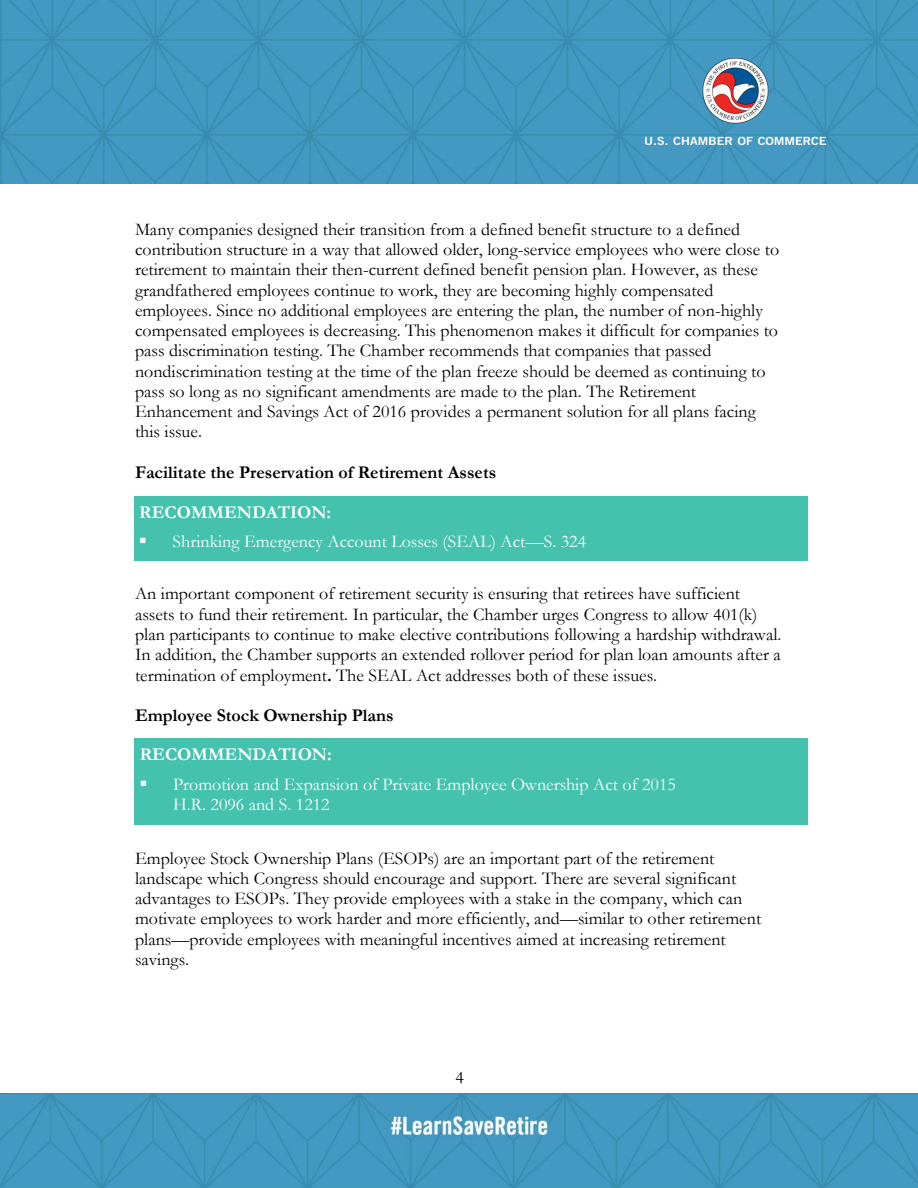
<style>
.page{position:relative;width:918px;height:1188px;background:#fff}
.page>*{position:absolute;margin:0;border:0;box-sizing:border-box;transform-origin:0 0}
.t1{font:18px/20.2px "Garamond";color:#000}
.t2{font:18px "Garamond";color:#fff}
.t3{font:700 18px "Garamond";color:#000}
.t4{font:700 18px "Garamond";color:#fff}
.s1{font-weight:700}
</style>
<div class="page">
<img style="left:0;top:1092px;width:918px;height:96px">
<img style="left:0;top:0;width:918px;height:183px">
<img style="left:646px;top:58px;width:179px;height:87px">
<div style="left:1px;top:1062px;width:917px;height:31px;background:#fff"></div>
<div style="left:134px;top:496px;width:674px;height:65px;background:#44c2ad"></div>
<div style="left:135px;top:738px;width:673px;height:86px;background:#44c2ad"></div>
<p class="t1" style="left:135px;top:219px;width:646px">Many companies designed their transition from a defined benefit structure to a defined contribution structure in a way that allowed older, long-service employees who were close to retirement to maintain their then-current defined benefit pension plan. However, as these grandfathered employees continue to work, they are becoming highly compensated employees. Since no additional employees are entering the plan, the number of non-highly compensated employees is decreasing. This phenomenon makes it difficult for companies to pass discrimination testing. The Chamber recommends that companies that passed nondiscrimination testing at the time of the plan freeze should be deemed as continuing to pass so long as no significant amendments are made to the plan. The Retirement Enhancement and Savings Act of 2016 provides a permanent solution for all plans facing this issue.</p>
<p class="t3" style="left:135px;top:462px;width:363px">Facilitate the Preservation of Retirement Assets</p>
<p class="t4" style="left:139px;top:502px;width:193px">RECOMMENDATION:</p>
<p class="t2" style="left:139px;top:532px;width:449px">▪ Shrinking Emergency Account Losses (SEAL) Act—S. 324</p>
<p class="t1" style="left:135px;top:584px;width:648px">An important component of retirement security is ensuring that retirees have sufficient assets to fund their retirement. In particular, the Chamber urges Congress to allow 401(k) plan participants to continue to make elective contributions following a hardship withdrawal.<br>In addition, the Chamber supports an extended rollover period for plan loan amounts after a termination of employment<span class="s1">.</span> The SEAL Act addresses both of these issues.</p>
<h1 class="t3" style="left:135px;top:705px;width:260px">Employee Stock Ownership Plans</h1>
<p class="t4" style="left:140px;top:744px;width:193px">RECOMMENDATION:</p>
<p class="t2" style="left:139px;top:774px;width:538px">▪ Promotion and Expansion of Private Employee Ownership Act of 2015</p>
<p class="t2" style="left:173px;top:794px;width:158px">H.R. 2096 and S. 1212</p>
<p class="t1" style="left:135px;top:848px;width:628px">Employee Stock Ownership Plans (ESOPs) are an important part of the retirement landscape which Congress should encourage and support. There are several significant advantages to ESOPs. They provide employees with a stake in the company, which can motivate employees to work harder and more efficiently, and—similar to other retirement plans—provide employees with meaningful incentives aimed at increasing retirement savings.</p>
<p class="t1" style="left:456px;top:1068px;width:10px">4</p>
</div>
